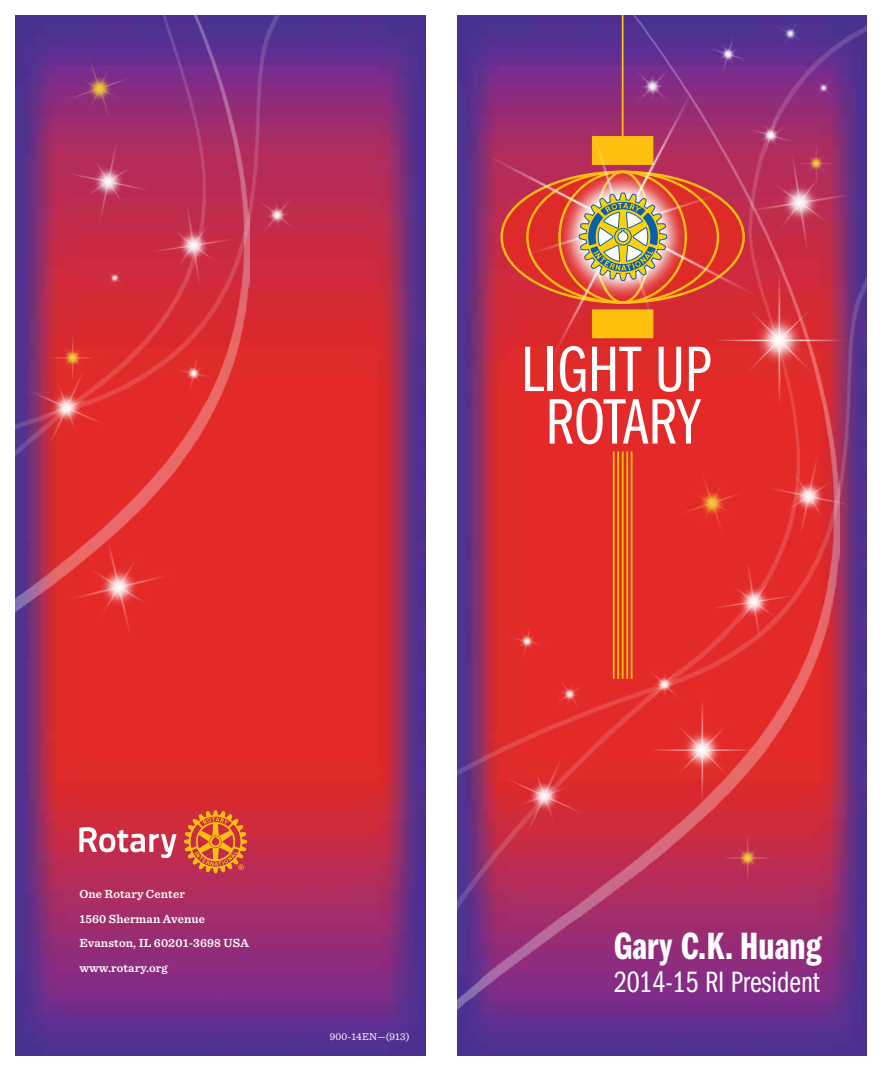
<style>
.page{position:relative;width:882px;height:1071px;background:#fff}
.page>*{position:absolute;margin:0;border:0;box-sizing:border-box;transform-origin:0 0}
.t1{font:66.5px/52.5px "ITC Franklin Gothic Std Bk Cp";color:#fff;text-align:center}
.t2{font:39.38px "ITC Franklin Gothic Std Dm Cp";color:#fff}
.t3{font:30.45px "ITC Franklin Gothic Std Bk Cp";color:#fff}
.t4{font:600 12.25px/24.5px "Sentinel";letter-spacing:.01em;color:#fff}
.t5{font:10.5px "Sentinel";letter-spacing:.01em;color:#fff}
</style>
<div class="page">
<img style="left:16px;top:16px;width:409px;height:1039px">
<img style="left:16px;top:16px;width:269px;height:782px">
<img style="left:142px;top:195px;width:104px;height:103px">
<img style="left:16px;top:349px;width:111px;height:120px">
<img style="left:54px;top:130px;width:109px;height:107px">
<img style="left:54px;top:42px;width:92px;height:93px">
<img style="left:46px;top:331px;width:53px;height:53px">
<img style="left:53px;top:523px;width:133px;height:131px">
<img style="left:173px;top:353px;width:42px;height:42px">
<img style="left:246px;top:185px;width:62px;height:61px">
<img style="left:99px;top:263px;width:32px;height:32px">
<img style="left:457px;top:16px;width:409px;height:183px">
<img style="left:457px;top:199px;width:409px;height:856px">
<img style="left:645px;top:695px;width:114px;height:112px">
<img style="left:858px;top:142px;width:6px;height:124px">
<img style="left:702px;top:645px;width:105px;height:9px">
<img style="left:483px;top:737px;width:121px;height:120px">
<img style="left:858px;top:444px;width:5px;height:107px">
<img style="left:708px;top:34px;width:40px;height:36px">
<img style="left:621px;top:55px;width:63px;height:15px">
<img style="left:634px;top:654px;width:61px;height:61px">
<img style="left:508px;top:645px;width:39px;height:16px">
<img style="left:544px;top:669px;width:51px;height:52px">
<img style="left:771px;top:16px;width:39px;height:37px">
<img style="left:721px;top:831px;width:53px;height:53px">
<hr style="left:622px;top:16px;width:2px;height:148px;background:#fec00f">
<hr style="left:622px;top:451px;width:2px;height:228px;background:#fec00f">
<hr style="left:617px;top:451px;width:2px;height:228px;background:#fec00f">
<hr style="left:613px;top:451px;width:2px;height:228px;background:#fec00f">
<hr style="left:626px;top:451px;width:2px;height:228px;background:#fec00f">
<hr style="left:631px;top:451px;width:2px;height:228px;background:#fec00f">
<img style="left:470px;top:70px;width:388px;height:575px">
<img style="left:513px;top:128px;width:219px;height:218px">
<img style="left:517px;top:132px;width:210px;height:210px">
<svg style="left:579px;top:192px;width:89px;height:89px;background:#baac7f"></svg>
<svg style="left:79px;top:827px;width:97px;height:31px"></svg>
<svg style="left:184px;top:810px;width:63px;height:63px;background:#dc652f"></svg>
<h1 class="t1" style="left:521px;top:344px;width:191px">LIGHT UP<br>ROTARY</h1>
<p class="t4" style="left:79px;top:881px;width:171px">One Rotary Center<br>1560 Sherman Avenue<br>Evanston, IL 60201-3698 USA www.rotary.org</p>
<p class="t5" style="left:330px;top:1028px;width:81px">900-14EN—(913)</p>
<h2 class="t2" style="left:614px;top:925px;width:209px">Gary C.K. Huang</h2>
<h3 class="t3" style="left:614px;top:966px;width:208px">2014-15 RI President</h3>
</div>
